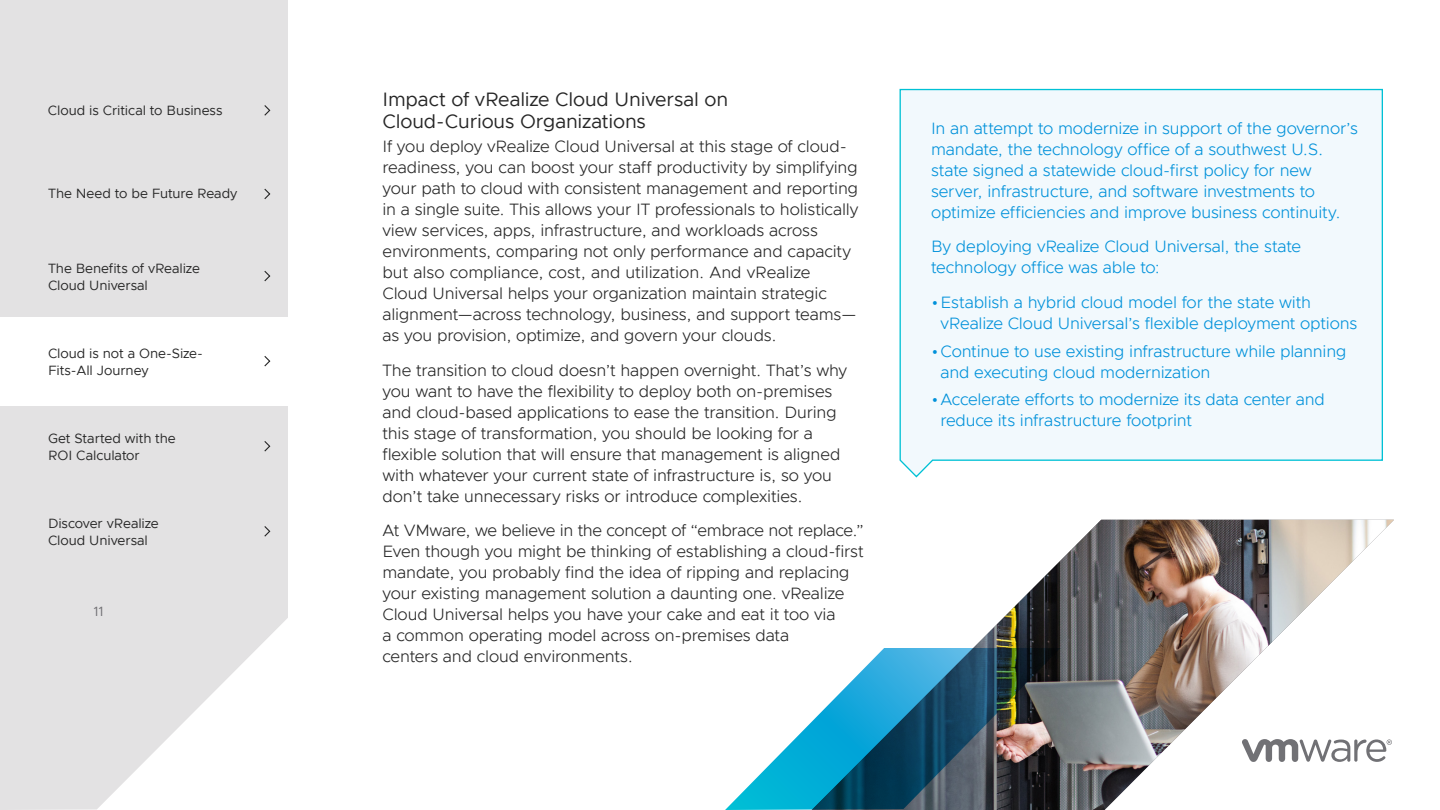
<style>
.page{position:relative;width:1440px;height:810px;background:#fff}
.page>*{position:absolute;margin:0;border:0;box-sizing:border-box;transform-origin:0 0}
.t1{font:19.5px/22.5px "Metropolis";letter-spacing:-.01em;color:#262626}
.t2{font:300 16.5px/21px "Metropolis";letter-spacing:-.01em;color:#262626}
.t3{font:300 16.5px/21px "Metropolis";letter-spacing:-.01em;color:#0091da}
.t4{font:13.5px/16.5px "Metropolis";letter-spacing:-.005em;color:#262626}
.t5{font:13.5px "Metropolis";color:#717074}
</style>
<div class="page">
<img style="left:973px;top:520px;width:421px;height:290px">
<svg style="left:725px;top:648px;width:336px;height:162px"></svg>
<svg style="left:0;top:0;width:288px;height:810px;fill:#e3e2e3"></svg>
<div style="left:899px;top:88px;width:484px;height:390px;background:#f2f9fd"></div>
<svg style="left:263px;top:104px;width:8px;height:13px"></svg>
<svg style="left:263px;top:187px;width:8px;height:13px"></svg>
<svg style="left:263px;top:270px;width:8px;height:13px"></svg>
<svg style="left:263px;top:440px;width:8px;height:13px"></svg>
<div style="left:0;top:317px;width:288px;height:89px;background:#fff"></div>
<svg style="left:264px;top:356px;width:7px;height:11px"></svg>
<svg style="left:263px;top:525px;width:8px;height:13px"></svg>
<svg style="left:1242px;top:739px;width:150px;height:23px"></svg>
<p class="t4" style="left:48px;top:102px;width:176px">Cloud is Critical to Business</p>
<p class="t4" style="left:48px;top:185px;width:191px">The Need to be Future Ready</p>
<p class="t4" style="left:48px;top:260px;width:153px">The Benefits of vRealize<br>Cloud Universal</p>
<p class="t4" style="left:48px;top:345px;width:157px">Cloud is not a One-Size-<br>Fits-All Journey</p>
<p class="t4" style="left:48px;top:430px;width:129px">Get Started with the<br>ROI Calculator</p>
<p class="t4" style="left:48px;top:516px;width:112px">Discover vRealize<br>Cloud Universal</p>
<p class="t5" style="left:94px;top:603px;width:11px">11</p>
<p class="t1" style="left:382px;top:88px;width:347px">Impact of vRealize Cloud Universal on<br>Cloud-Curious Organizations</p>
<p class="t2" style="left:382px;top:136px;width:478px">If you deploy vRealize Cloud Universal at this stage of cloud&shy;readiness, you can boost your staff productivity by simplifying your path to cloud with consistent management and reporting in a single suite. This allows your IT professionals to holistically view services, apps, infrastructure, and workloads across environments, comparing not only performance and capacity but also compliance, cost, and utilization. And vRealize Cloud Universal helps your organization maintain strategic alignment—across technology, business, and support teams— as you provision, optimize, and govern your clouds.</p>
<p class="t2" style="left:382px;top:360px;width:466px">The transition to cloud doesn’t happen overnight. That’s why you want to have the flexibility to deploy both on-premises and cloud-based applications to ease the transition. During this stage of transformation, you should be looking for a flexible solution that will ensure that management is aligned with whatever your current state of infrastructure is, so you don’t take unnecessary risks or introduce complexities.</p>
<p class="t2" style="left:382px;top:520px;width:483px">At VMware, we believe in the concept of “embrace not replace.” Even though you might be thinking of establishing a cloud-first mandate, you probably find the idea of ripping and replacing your existing management solution a daunting one. vRealize Cloud Universal helps you have your cake and eat it too via<br>a common operating model across on-premises data<br>centers and cloud environments.</p>
<p class="t3" style="left:931px;top:118px;width:429px">In an attempt to modernize in support of the governor’s mandate, the technology office of a southwest U.S. state signed a statewide cloud-first policy for new server, infrastructure, and software investments to optimize efficiencies and improve business continuity.</p>
<p class="t3" style="left:931px;top:236px;width:372px">By deploying vRealize Cloud Universal, the state technology office was able to:</p>
<p class="t3" style="left:940px;top:292px;width:418px;text-indent:-9px">•Establish a hybrid cloud model for the state with vRealize Cloud Universal’s flexible deployment options</p>
<p class="t3" style="left:940px;top:340px;width:408px;text-indent:-9px">•Continue to use existing infrastructure while planning and executing cloud modernization</p>
<p class="t3" style="left:940px;top:389px;width:386px;text-indent:-9px">•Accelerate efforts to modernize its data center and reduce its infrastructure footprint</p>
</div>
